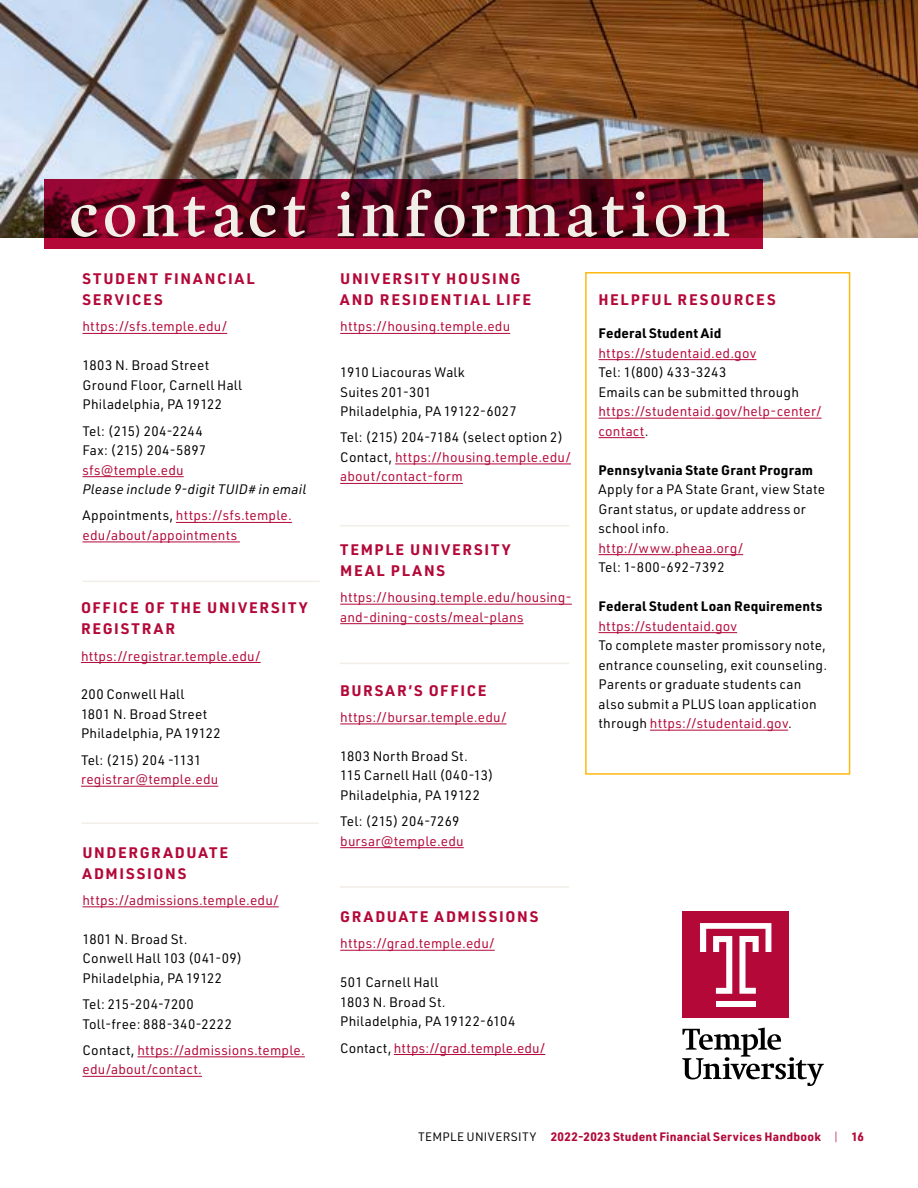
<style>
.page{position:relative;width:918px;height:1188px;background:#fff}
.page>*{position:absolute;margin:0;border:0;box-sizing:border-box;transform-origin:0 0}
.t1{font:63px "Harfang";letter-spacing:.08em;color:#f2eee8}
.t2{font:700 15px/21px "URWDIN";letter-spacing:.12em;color:#b30838}
.t3{font:13.5px/19.5px "URWDIN";letter-spacing:.015em;color:#000}
.t4{font:13.5px/19.5px "URWDIN";letter-spacing:.015em;color:#b30838}
.t5{font:700 13.5px "URWDIN";letter-spacing:.015em;color:#000}
.t6{font:italic 13.5px/26.2px "URWDIN";letter-spacing:.015em;color:#000}
.t7{font:700 12px "URWDIN";letter-spacing:.02em;color:#b30838}
.s1{font-style:normal}
.s2{font-style:normal;color:#b30838}
.s3{color:#000}
.s4{color:#b30838}
.s5{font-weight:400;color:#000}
.s6{font-weight:300}
</style>
<div class="page">
<hr style="left:340px;top:333px;width:170px;height:1px;background:#b30838">
<hr style="left:395px;top:464px;width:176px;height:1px;background:#b30838">
<hr style="left:340px;top:483px;width:123px;height:1px;background:#b30838">
<hr style="left:340px;top:604px;width:232px;height:1px;background:#b30838">
<hr style="left:340px;top:623px;width:184px;height:1px;background:#b30838">
<div style="left:585px;top:272px;width:265px;height:503px;border:2px solid #fdb913"></div>
<hr style="left:82px;top:333px;width:145px;height:1px;background:#b30838">
<hr style="left:82px;top:476px;width:102px;height:1px;background:#b30838">
<hr style="left:176px;top:522px;width:116px;height:1px;background:#b30838">
<hr style="left:82px;top:542px;width:158px;height:1px;background:#b30838">
<hr style="left:340px;top:724px;width:167px;height:1px;background:#b30838">
<hr style="left:340px;top:847px;width:124px;height:1px;background:#b30838">
<hr style="left:81px;top:662px;width:180px;height:1px;background:#b30838">
<hr style="left:81px;top:786px;width:137px;height:1px;background:#b30838">
<hr style="left:82px;top:906px;width:197px;height:1px;background:#b30838">
<hr style="left:137px;top:1056px;width:168px;height:1px;background:#b30838">
<hr style="left:82px;top:1076px;width:120px;height:1px;background:#b30838">
<hr style="left:340px;top:950px;width:155px;height:1px;background:#b30838">
<hr style="left:394px;top:1054px;width:151px;height:1px;background:#b30838">
<hr style="left:598px;top:359px;width:158px;height:1px;background:#b30838">
<hr style="left:598px;top:418px;width:224px;height:1px;background:#b30838">
<hr style="left:598px;top:437px;width:47px;height:1px;background:#b30838">
<hr style="left:598px;top:554px;width:145px;height:1px;background:#b30838">
<hr style="left:598px;top:632px;width:139px;height:1px;background:#b30838">
<hr style="left:650px;top:730px;width:138px;height:1px;background:#b30838">
<hr style="left:82px;top:581px;width:238px;height:1px;background:#f2eee8">
<hr style="left:340px;top:525px;width:229px;height:2px;background:#f2eee8">
<hr style="left:340px;top:663px;width:229px;height:1px;background:#f2eee8">
<hr style="left:340px;top:886px;width:229px;height:2px;background:#f2eee8">
<hr style="left:82px;top:822px;width:237px;height:2px;background:#f2eee8">
<div style="left:682px;top:911px;width:107px;height:107px;background:#b30838"></div>
<svg style="left:700px;top:923px;width:71px;height:71px"></svg>
<div style="left:716px;top:1001px;width:40px;height:5px;background:#fff"></div>
<svg style="left:682px;top:1028px;width:142px;height:58px"></svg>
<img style="left:0;top:0;width:918px;height:237px">
<svg style="left:45px;top:179px;width:718px;height:70px;background:#6e0420"></svg>
<h1 class="t1" style="left:70px;top:177px;width:662px">contact information</h1>
<p class="t2" style="left:82px;top:268px;width:174px">STUDENT FINANCIAL<br>SERVICES</p>
<p class="t4" style="left:82px;top:317px;width:146px">https://sfs.temple.edu/</p>
<p class="t3" style="left:82px;top:355px;width:161px">1803 N. Broad Street<br>Ground Floor, Carnell Hall<br>Philadelphia, PA 19122</p>
<p class="t3" style="left:82px;top:421px;width:125px">Tel: (215) 204-2244<br>Fax: (215) 204-5897</p>
<p class="t4" style="left:82px;top:460px;width:103px">sfs@temple.edu</p>
<p class="t6" style="left:82px;top:476px;width:225px">Please include 9-digit TUID# in email<br><span class="s1">Appointments,</span> <span class="s2">https://sfs.temple.</span></p>
<p class="t4" style="left:82px;top:525px;width:156px">edu/about/appointments</p>
<p class="t2" style="left:81px;top:597px;width:228px">OFFICE OF THE UNIVERSITY<br>REGISTRAR</p>
<p class="t4" style="left:81px;top:646px;width:181px">https://registrar.temple.edu/</p>
<p class="t3" style="left:81px;top:685px;width:141px">200 Conwell Hall<br>1801 N. Broad Street<br>Philadelphia, PA 19122</p>
<p class="t3" style="left:81px;top:750px;width:122px">Tel: (215) 204 -1131</p>
<p class="t4" style="left:81px;top:769px;width:139px">registrar@temple.edu</p>
<p class="t2" style="left:82px;top:841px;width:147px">UNDERGRADUATE<br>ADMISSIONS</p>
<p class="t4" style="left:82px;top:890px;width:198px">https://admissions.temple.edu/</p>
<p class="t3" style="left:82px;top:929px;width:161px">1801 N. Broad St.<br>Conwell Hall 103 (041-09)<br>Philadelphia, PA 19122</p>
<p class="t3" style="left:82px;top:994px;width:151px">Tel: 215-204-7200<br>Toll-free: 888-340-2222</p>
<p class="t4" style="left:82px;top:1040px;width:224px"><span class="s3">Contact,</span> https://admissions.temple. edu/about/contact.</p>
<p class="t2" style="left:340px;top:268px;width:193px">UNIVERSITY HOUSING<br>AND RESIDENTIAL LIFE</p>
<p class="t4" style="left:340px;top:317px;width:171px">https://housing.temple.edu</p>
<p class="t3" style="left:340px;top:362px;width:178px">1910 Liacouras Walk<br>Suites 201-301<br>Philadelphia, PA 19122-6027</p>
<p class="t4" style="left:340px;top:427px;width:232px"><span class="s3">Tel: (215) 204-7184 (select option 2)<br>Contact,</span> https://housing.temple.edu/ about/contact-form</p>
<p class="t2" style="left:340px;top:538px;width:172px">TEMPLE UNIVERSITY<br>MEAL PLANS</p>
<p class="t4" style="left:340px;top:587px;width:233px">https://housing.temple.edu/housing&shy;and-dining-costs/meal-plans</p>
<p class="t2" style="left:340px;top:679px;width:148px">BURSAR’S OFFICE</p>
<p class="t4" style="left:340px;top:707px;width:168px">https://bursar.temple.edu/</p>
<p class="t3" style="left:340px;top:746px;width:155px">1803 North Broad St.<br>115 Carnell Hall (040-13)<br>Philadelphia, PA 19122</p>
<p class="t3" style="left:340px;top:811px;width:121px">Tel: (215) 204-7269</p>
<p class="t4" style="left:340px;top:831px;width:125px">bursar@temple.edu</p>
<p class="t2" style="left:340px;top:906px;width:200px">GRADUATE ADMISSIONS</p>
<p class="t4" style="left:340px;top:933px;width:156px">https://grad.temple.edu/</p>
<p class="t3" style="left:340px;top:972px;width:177px">501 Carnell Hall<br>1803 N. Broad St.<br>Philadelphia, PA 19122-6104</p>
<p class="t4" style="left:340px;top:1038px;width:207px"><span class="s3">Contact,</span> https://grad.temple.edu/</p>
<p class="t2" style="left:598px;top:289px;width:179px">HELPFUL RESOURCES</p>
<p class="t5" style="left:598px;top:324px;width:125px">Federal Student Aid</p>
<p class="t4" style="left:598px;top:343px;width:159px">https://studentaid.ed.gov</p>
<p class="t3" style="left:598px;top:362px;width:202px">Tel: 1(800) 433-3243<br>Emails can be submitted through</p>
<p class="t4" style="left:598px;top:401px;width:225px">https://studentaid.gov/help-center/ contact<span class="s3">.</span></p>
<p class="t5" style="left:598px;top:461px;width:216px">Pennsylvania State Grant Program</p>
<p class="t3" style="left:598px;top:479px;width:228px">Apply for a PA State Grant, view State<br>Grant status, or update address or school info.</p>
<p class="t4" style="left:598px;top:538px;width:146px">http://www.pheaa.org/</p>
<p class="t3" style="left:598px;top:557px;width:128px">Tel: 1-800-692-7392</p>
<p class="t5" style="left:598px;top:597px;width:225px">Federal Student Loan Requirements</p>
<p class="t4" style="left:598px;top:616px;width:140px">https://studentaid.gov</p>
<p class="t3" style="left:598px;top:635px;width:230px">To complete master promissory note, entrance counseling, exit counseling.<br>Parents or graduate students can also submit a PLUS loan application through <span class="s4">https://studentaid.gov</span>.</p>
<p class="t7" style="left:418px;top:1129px;width:447px"><span class="s5">TEMPLE UNIVERSITY</span> 2022-2023 Student Financial Services Handbook <span class="s6">|</span> 16</p>
</div>
